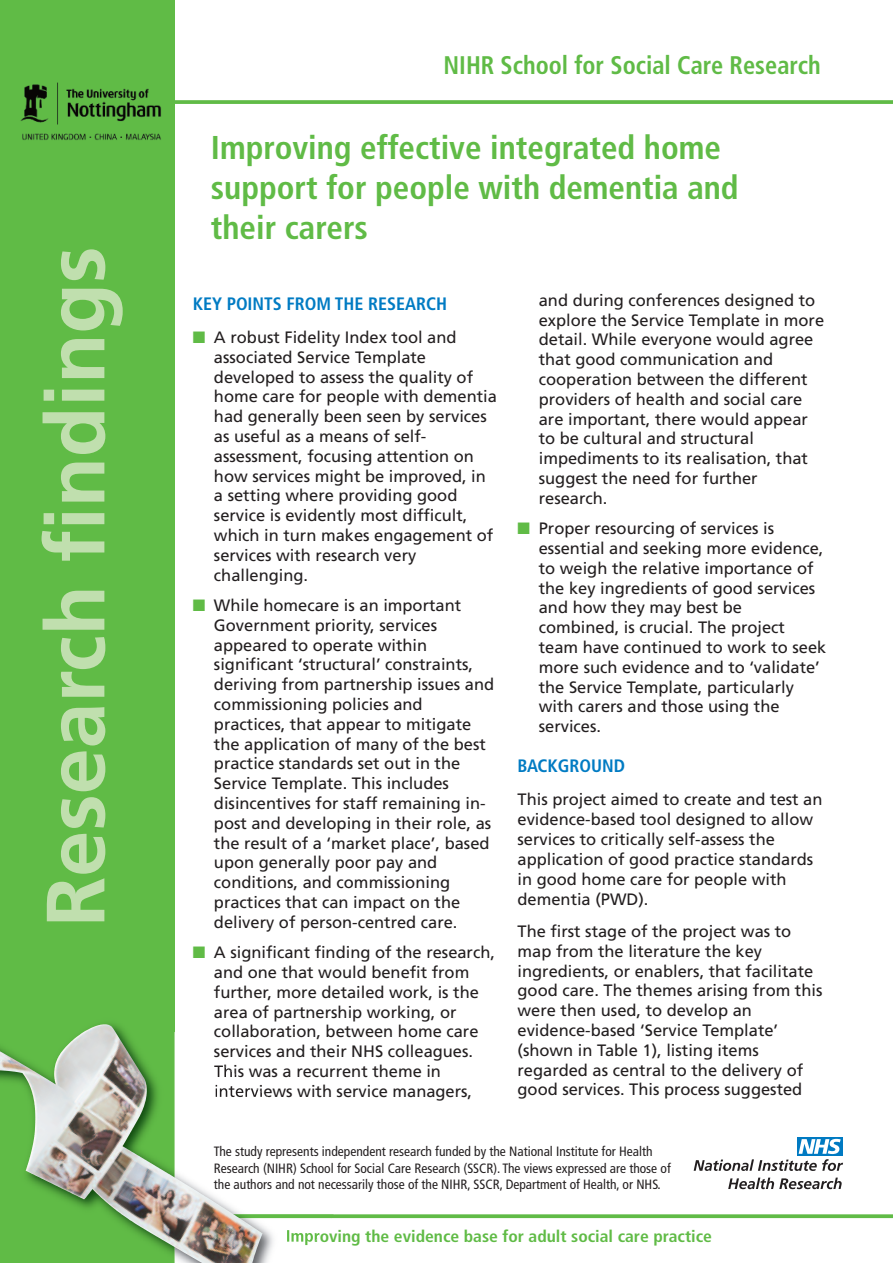
<style>
.page{position:relative;width:893px;height:1263px;background:#fff}
.page>*{position:absolute;margin:0;border:0;box-sizing:border-box;transform-origin:0 0}
.t1{font:700 82.5px "Frutiger";color:#c0dfae}
.t2{font:700 condensed 33px/39.6px "Frutiger";color:#60bb46}
.t3{font:700 condensed 25.5px "Frutiger";color:#60bb46;scale:.95 1}
.t4{font:700 condensed 18px "Frutiger";color:#007bc3}
.t5{font:16.5px/19.8px "Frutiger";color:#231f20}
.t6{font:700 condensed 16.5px "Frutiger";color:#60bb46;scale:1.07 1}
.t7{font:condensed 13.5px/16.5px "Frutiger";color:#231f20}
.s1{color:#60bb46}
</style>
<div class="page">
<svg style="left:334px;top:1214px;width:559px;height:4px;fill:#60bb46"></svg>
<div style="left:0;top:0;width:174px;height:1263px;background:#60bb46"></div>
<img style="left:174px;top:1032px;width:67px;height:182px">
<img style="left:174px;top:1218px;width:157px;height:45px">
<img style="left:174px;top:1214px;width:160px;height:4px">
<img style="left:0;top:1023px;width:174px;height:232px">
<img style="left:214px;top:1065px;width:26px;height:12px">
<img style="left:215px;top:1084px;width:53px;height:13px">
<img style="left:287px;top:1229px;width:34px;height:16px">
<svg style="left:174px;top:100px;width:719px;height:4px;fill:#60bb46"></svg>
<svg style="left:728px;top:1177px;width:114px;height:12px"></svg>
<div style="left:797px;top:1137px;width:45px;height:18px;background:#007ac2"></div>
<svg style="left:694px;top:1139px;width:149px;height:32px"></svg>
<img style="left:20px;top:82px;width:141px;height:58px">
<img style="left:72px;top:100px;width:89px;height:4px">
<h1 class="t1" style="left:43px;top:927px;width:682px;rotate:-90deg">Research findings</h1>
<h3 class="t3" style="left:443px;top:55px;width:399px">NIHR School for Social Care Research</h3>
<h2 class="t2" style="left:211px;top:131px;width:529px">Improving effective integrated home support for people with dementia and their carers</h2>
<p class="t4" style="left:193px;top:296px;width:256px">KEY POINTS FROM THE RESEARCH</p>
<p class="t5" style="left:214px;top:329px;width:284px;text-indent:-21px"><span class="s1">■</span> A robust Fidelity Index tool and associated Service Template developed to assess the quality of home care for people with dementia had generally been seen by services as useful as a means of self&shy;assessment, focusing attention on how services might be improved, in a setting where providing good service is evidently most difficult, which in turn makes engagement of services with research very challenging.</p>
<p class="t5" style="left:214px;top:597px;width:282px;text-indent:-21px"><span class="s1">■</span> While homecare is an important Government priority, services appeared to operate within significant ‘structural’ constraints, deriving from partnership issues and commissioning policies and practices, that appear to mitigate the application of many of the best practice standards set out in the Service Template. This includes disincentives for staff remaining in&shy;post and developing in their role, as the result of a ‘market place’, based upon generally poor pay and conditions, and commissioning practices that can impact on the delivery of person-centred care.</p>
<p class="t5" style="left:214px;top:944px;width:283px;text-indent:-21px"><span class="s1">■</span> A significant finding of the research, and one that would benefit from further, more detailed work, is the area of partnership working, or collaboration, between home care services and their NHS colleagues.<br>This was a recurrent theme in interviews with service managers,</p>
<p class="t5" style="left:539px;top:291px;width:287px">and during conferences designed to explore the Service Template in more detail. While everyone would agree that good communication and cooperation between the different providers of health and social care are important, there would appear to be cultural and structural impediments to its realisation, that suggest the need for further research.</p>
<p class="t5" style="left:539px;top:520px;width:289px;text-indent:-21px"><span class="s1">■</span> Proper resourcing of services is essential and seeking more evidence, to weigh the relative importance of the key ingredients of good services and how they may best be combined, is crucial. The project team have continued to work to seek more such evidence and to ‘validate’ the Service Template, particularly with carers and those using the services.</p>
<p class="t4" style="left:518px;top:759px;width:109px">BACKGROUND</p>
<p class="t5" style="left:518px;top:791px;width:306px">This project aimed to create and test an evidence-based tool designed to allow services to critically self-assess the application of good practice standards in good home care for people with dementia (PWD).</p>
<p class="t5" style="left:518px;top:923px;width:306px">The first stage of the project was to map from the literature the key ingredients, or enablers, that facilitate good care. The themes arising from this were then used, to develop an evidence-based ‘Service Template’ (shown in Table 1), listing items regarded as central to the delivery of good services. This process suggested</p>
<p class="t7" style="left:214px;top:1144px;width:458px">The study represents independent research funded by the National Institute for Health<br>Research (NIHR) School for Social Care Research (SSCR). The views expressed are those of the authors and not necessarily those of the NIHR, SSCR, Department of Health, or NHS.</p>
<p class="t6" style="left:286px;top:1229px;width:400px">Improving the evidence base for adult social care practice</p>
</div>
